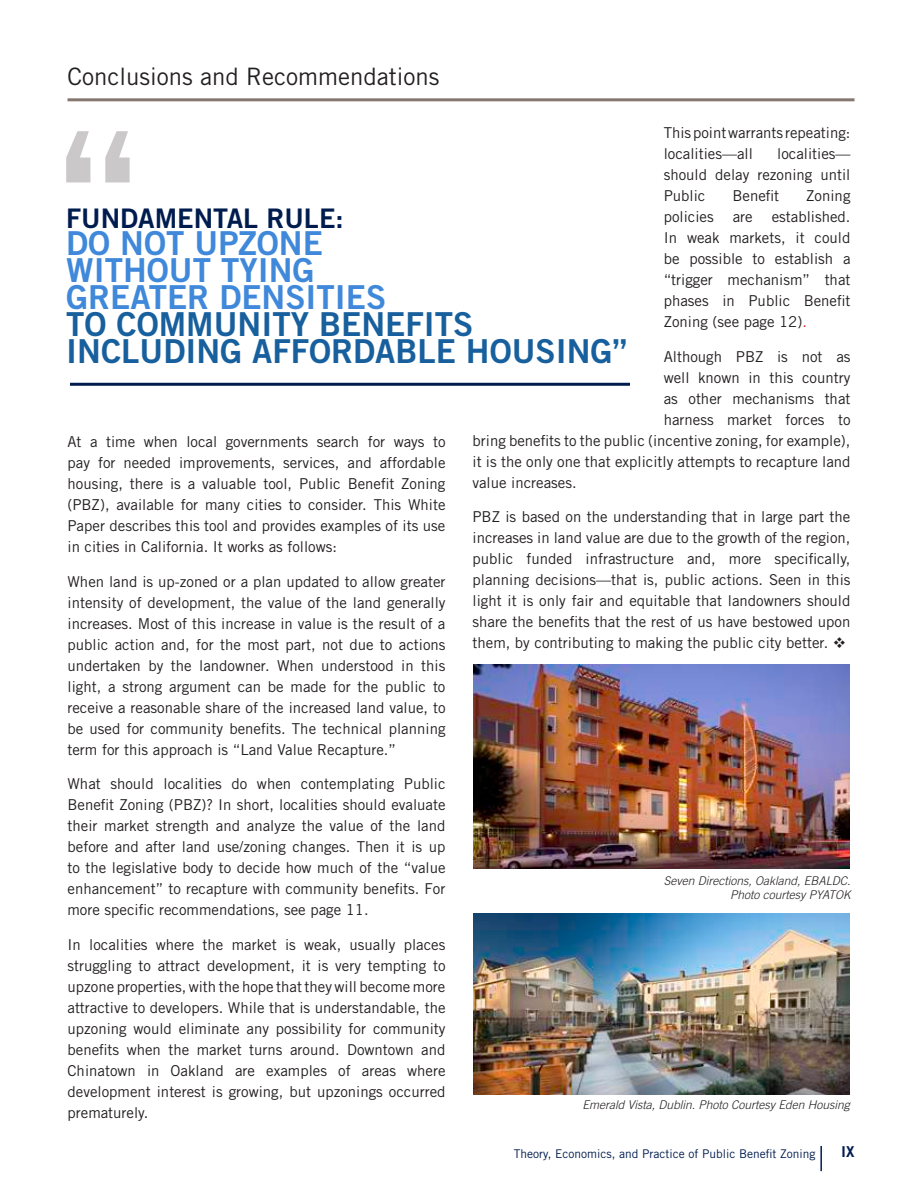
<style>
.page{position:relative;width:918px;height:1188px;background:#fff}
.page>*{position:absolute;margin:0;border:0;box-sizing:border-box;transform-origin:0 0}
.t1{font:175.5px "Trade Gothic LT Std Bd 2";color:#cac8c8}
.t2{font:33px/27px "Trade Gothic LT Std Bd 2";color:#175f9d}
.t3{font:33px/27px "Trade Gothic LT Std Bd 2";color:#3f88da}
.t4{font:27px "Trade Gothic LT Std Bd 2";color:#001c4e}
.t5{font:24px "Trade Gothic LT Std";color:#231f20}
.t6{font:15px/21px "Trade Gothic LT Std";color:#231f20;text-align:justify}
.t7{font:15px "Trade Gothic LT Std Bd 2";color:#001c4e}
.t8{font:italic 300 12px/14.4px "Trade Gothic LT Std";color:#231f20;text-align:right}
.t9{font:12px "Trade Gothic LT Std";color:#001c4e}
.s1{color:#d1232a}
</style>
<div class="page">
<hr style="left:820px;top:1146px;width:2px;height:25px;background:#001c4e">
<hr style="left:68px;top:98px;width:787px;height:3px;background:#867770">
<hr style="left:70px;top:383px;width:560px;height:3px;background:#001c4e">
<img style="left:473px;top:665px;width:377px;height:204px">
<img style="left:473px;top:914px;width:377px;height:180px">
<h3 class="t5" style="left:68px;top:62px;width:374px">Conclusions and Recommendations</h3>
<h1 class="t1" style="left:59px;top:88px;width:79px">“</h1>
<p class="t6" style="left:664px;top:122px;width:188px">This point warrants repeating: localities—all</p>
<p class="t6" style="left:664px;top:143px;width:188px;text-indent:113px">localities— should delay rezoning until Public</p>
<p class="t6" style="left:733px;top:185px;width:48px">Benefit</p>
<p class="t6" style="left:806px;top:185px;width:46px">Zoning</p>
<h3 class="t4" style="left:66px;top:201px;width:279px">FUNDAMENTAL RULE:</h3>
<h2 class="t3" style="left:66px;top:229px;width:321px">DO NOT UPZONE<br>WITHOUT TYING<br>GREATER DENSITIES</h2>
<h2 class="t2" style="left:66px;top:310px;width:563px">TO COMMUNITY BENEFITS<br>INCLUDING AFFORDABLE HOUSING”</h2>
<p class="t6" style="left:664px;top:206px;width:188px;text-indent:108px">established.<br>In weak markets, it could be possible to establish a “trigger mechanism” that phases in Public Benefit Zoning (see page 12)<span class="s1">.</span></p>
<p class="t6" style="left:664px;top:346px;width:188px">Although PBZ is not as</p>
<p class="t6" style="left:664px;top:367px;width:188px">well known in this country</p>
<p class="t6" style="left:664px;top:388px;width:188px">as other mechanisms that</p>
<p class="t6" style="left:664px;top:409px;width:188px">harness market forces to</p>
<p class="t6" style="left:472px;top:430px;width:379px">bring benefits to the public (incentive zoning, for example),</p>
<p class="t6" style="left:472px;top:451px;width:380px">it is the only one that explicitly attempts to recapture land</p>
<p class="t6" style="left:472px;top:472px;width:106px">value increases.</p>
<p class="t6" style="left:472px;top:506px;width:380px">PBZ is based on the understanding that in large part the increases in land value are due to the growth of the region, public funded infrastructure and, more specifically, planning decisions—that is, public actions. Seen in this light it is only fair and equitable that landowners should share the benefits that the rest of us have bestowed upon them, by contributing to making the public city better. ❖</p>
<p class="t6" style="left:664px;top:206px;width:52px">policies</p>
<p class="t6" style="left:733px;top:206px;width:21px">are</p>
<p class="t6" style="left:68px;top:431px;width:380px">At a time when local governments search for ways to pay for needed improvements, services, and affordable housing, there is a valuable tool, Public Benefit Zoning (PBZ), available for many cities to consider. This White Paper describes this tool and provides examples of its use in cities in California. It works as follows:</p>
<p class="t6" style="left:68px;top:571px;width:380px">When land is up-zoned or a plan updated to allow greater intensity of development, the value of the land generally increases. Most of this increase in value is the result of a public action and, for the most part, not due to actions undertaken by the landowner. When understood in this light, a strong argument can be made for the public to receive a reasonable share of the increased land value, to be used for community benefits. The technical planning term for this approach is “Land Value Recapture.”</p>
<p class="t6" style="left:68px;top:773px;width:380px">What should localities do when contemplating Public Benefit Zoning (PBZ)? In short, localities should evaluate their market strength and analyze the value of the land before and after land use/zoning changes. Then it is up to the legislative body to decide how much of the “value enhancement” to recapture with community benefits. For more specific recommendations, see page 11.</p>
<p class="t6" style="left:68px;top:934px;width:380px">In localities where the market is weak, usually places struggling to attract development, it is very tempting to upzone properties, with the hope that they will become more attractive to developers. While that is understandable, the upzoning would eliminate any possibility for community benefits when the market turns around. Downtown and Chinatown in Oakland are examples of areas where development interest is growing, but upzonings occurred prematurely.</p>
<p class="t8" style="left:664px;top:874px;width:188px">Seven Directions, Oakland, EBALDC.<br>Photo courtesy PYATOK</p>
<p class="t8" style="left:582px;top:1098px;width:269px">Emerald Vista, Dublin. Photo Courtesy Eden Housing</p>
<p class="t9" style="left:514px;top:1146px;width:303px">Theory, Economics, and Practice of Public Benefit Zoning</p>
<p class="t7" style="left:841px;top:1142px;width:15px">IX</p>
</div>
